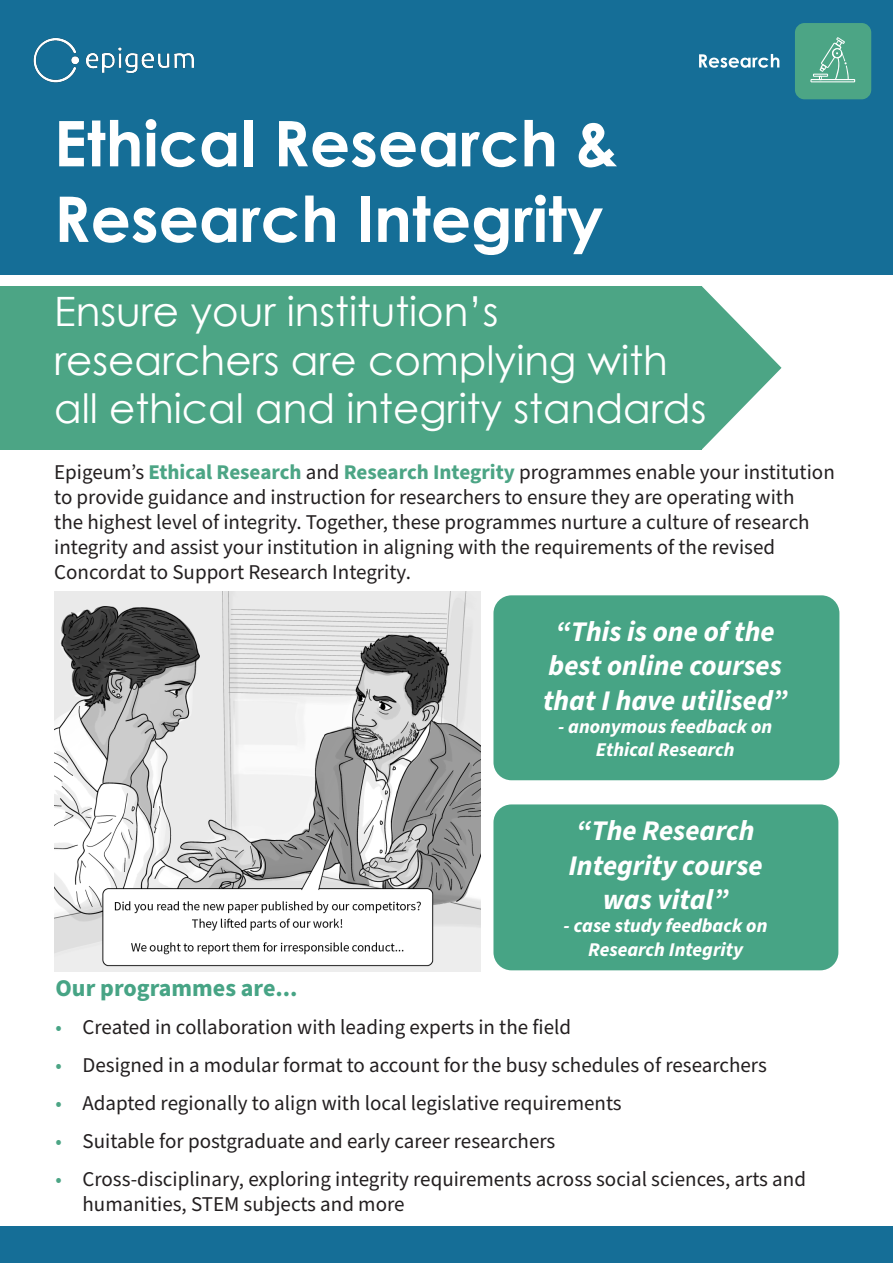
<style>
.page{position:relative;width:893px;height:1263px;background:#fff}
.page>*{position:absolute;margin:0;border:0;box-sizing:border-box;transform-origin:0 0}
.t1{font:700 63px/75.6px "Century Gothic";color:#fff}
.t2{font:40.5px/48.6px "Century Gothic";color:#fff}
.t3{font:italic 700 28.5px/34.2px "Source Sans Pro";color:#fff;text-align:center}
.t4{font:700 24px "Source Sans Pro";color:#47a485}
.t5{font:21px/25.2px "Source Sans Pro";color:#231f20}
.t6{font:italic 700 19.5px "Source Sans Pro";color:#fff}
.s1{font-weight:700;color:#4ca585}
.s2{color:#47a485}
.s3{color:#4ca585}
</style>
<div class="page">
<div style="left:0;top:0;width:893px;height:274px;background:#156e97"></div>
<div style="left:795px;top:23px;width:76px;height:76px;background:#4ca585;border-radius:10px"></div>
<hr style="left:810px;top:79px;width:45px;height:3px;background:#fff">
<hr style="left:813px;top:74px;width:15px;height:3px;background:#fff">
<svg style="left:814px;top:37px;width:35px;height:42px"></svg>
<svg style="left:699px;top:54px;width:80px;height:14px"></svg>
<img style="left:33px;top:37px;width:160px;height:46px">
<img style="left:54px;top:591px;width:426px;height:381px">
<div style="left:0;top:286px;width:702px;height:164px;background:#4ca585"></div>
<svg style="left:702px;top:286px;width:79px;height:163px"></svg>
<div style="left:493px;top:595px;width:346px;height:185px;background:#47a485;border-radius:18px"></div>
<div style="left:493px;top:804px;width:345px;height:166px;background:#47a485;border-radius:18px"></div>
<div style="left:0;top:1226px;width:893px;height:37px;background:#156e97"></div>
<p class="t1" style="left:54px;top:103px;width:566px">Ethical Research &amp;<br>Research Integrity</p>
<p class="t2" style="left:54px;top:286px;width:654px">Ensure your institution’s researchers are complying with all ethical and integrity standards</p>
<p class="t5" style="left:54px;top:460px;width:782px">Epigeum’s <span class="s1">Ethical Research</span> and <span class="s1">Research Integrity</span> programmes enable your institution to provide guidance and instruction for researchers to ensure they are operating with<br>the highest level of integrity. Together, these programmes nurture a culture of research integrity and assist your institution in aligning with the requirements of the revised Concordat to Support Research Integrity.</p>
<p class="t3" style="left:543px;top:615px;width:246px">“This is one of the best online courses that I have utilised”</p>
<p class="t6" style="left:558px;top:713px;width:216px">- anonymous feedback on</p>
<p class="t6" style="left:596px;top:736px;width:140px">Ethical Research</p>
<p class="t3" style="left:577px;top:814px;width:179px">“The Research</p>
<p class="t3" style="left:568px;top:849px;width:196px">Integrity course</p>
<p class="t3" style="left:603px;top:883px;width:127px">was vital”</p>
<p class="t6" style="left:564px;top:912px;width:205px">- case study feedback on</p>
<p class="t6" style="left:588px;top:936px;width:156px">Research Integrity</p>
<p class="t4" style="left:56px;top:972px;width:244px">Our programmes are...</p>
<p class="t5" style="left:56px;top:1015px;width:517px"><span class="s2">•</span> Created in collaboration with leading experts in the field</p>
<p class="t5" style="left:56px;top:1053px;width:713px"><span class="s3">•</span> Designed in a modular format to account for the busy schedules of researchers</p>
<p class="t5" style="left:56px;top:1091px;width:568px"><span class="s3">•</span> Adapted regionally to align with local legislative requirements</p>
<p class="t5" style="left:56px;top:1129px;width:501px"><span class="s3">•</span> Suitable for postgraduate and early career researchers</p>
<p class="t5" style="left:82px;top:1167px;width:725px;text-indent:-27px"><span class="s3">•</span> Cross-disciplinary, exploring integrity requirements across social sciences, arts and humanities, STEM subjects and more</p>
</div>
